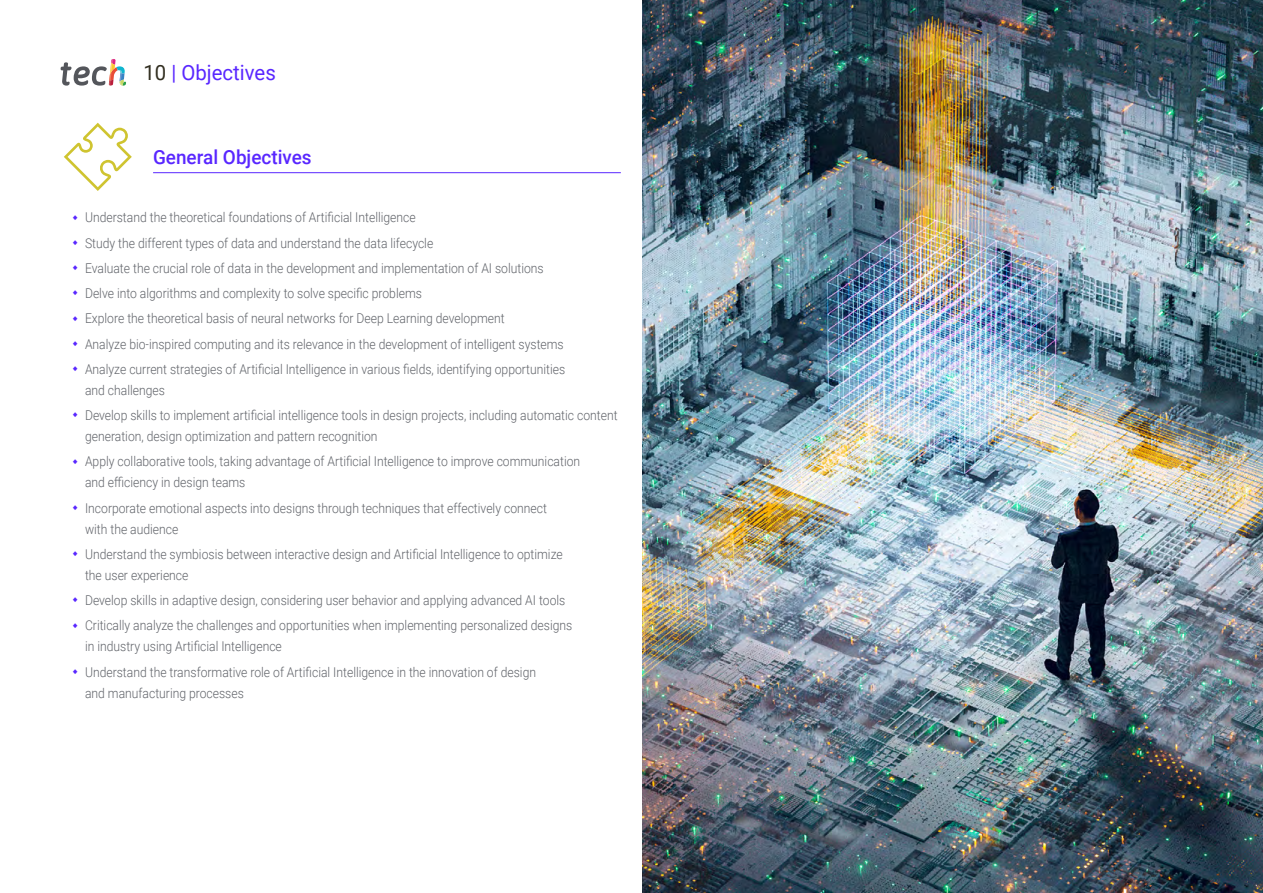
<style>
.page{position:relative;width:1263px;height:893px;background:#fff}
.page>*{position:absolute;margin:0;border:0;box-sizing:border-box;transform-origin:0 0}
.t1{font:21px "Roboto";color:#5927ff}
.t2{font:500 19.5px "Roboto";color:#5927ff}
.t3{font:300 13.5px/25.2px "Roboto";color:#61646a;scale:.9 1}
.s1{color:#312e20}
</style>
<div class="page">
<hr style="left:153px;top:172px;width:468px;height:1px;background:#5927ff">
<svg style="left:64px;top:123px;width:68px;height:68px"></svg>
<img style="left:642px;top:0;width:621px;height:893px">
<svg style="left:61px;top:59px;width:65px;height:27px"></svg>
<h1 class="t1" style="left:144px;top:57px;width:134px"><span class="s1">10</span> | Objectives</h1>
<h2 class="t2" style="left:153px;top:143px;width:160px">General Objectives</h2>
<p class="t3" style="left:85px;top:204px;width:535px">Understand the theoretical foundations of Artificial Intelligence<br>Study the different types of data and understand the data lifecycle<br>Evaluate the crucial role of data in the development and implementation of AI solutions Delve into algorithms and complexity to solve specific problems<br>Explore the theoretical basis of neural networks for Deep Learning development<br>Analyze bio-inspired computing and its relevance in the development of intelligent systems Analyze current strategies of Artificial Intelligence in various fields, identifying opportunities</p>
<p class="t3" style="left:85px;top:377px;width:593px">and challenges<br>Develop skills to implement artificial intelligence tools in design projects, including automatic content</p>
<p class="t3" style="left:85px;top:423px;width:552px">generation, design optimization and pattern recognition<br>Apply collaborative tools, taking advantage of Artificial Intelligence to improve communication</p>
<p class="t3" style="left:85px;top:469px;width:515px">and efficiency in design teams<br>Incorporate emotional aspects into designs through techniques that effectively connect</p>
<p class="t3" style="left:85px;top:516px;width:532px">with the audience<br>Understand the symbiosis between interactive design and Artificial Intelligence to optimize</p>
<p class="t3" style="left:85px;top:562px;width:543px">the user experience<br>Develop skills in adaptive design, considering user behavior and applying advanced AI tools<br>Critically analyze the challenges and opportunities when implementing personalized designs</p>
<p class="t3" style="left:85px;top:633px;width:503px">in industry using Artificial Intelligence<br>Understand the transformative role of Artificial Intelligence in the innovation of design</p>
<p class="t3" style="left:85px;top:680px;width:178px">and manufacturing processes</p>
</div>
